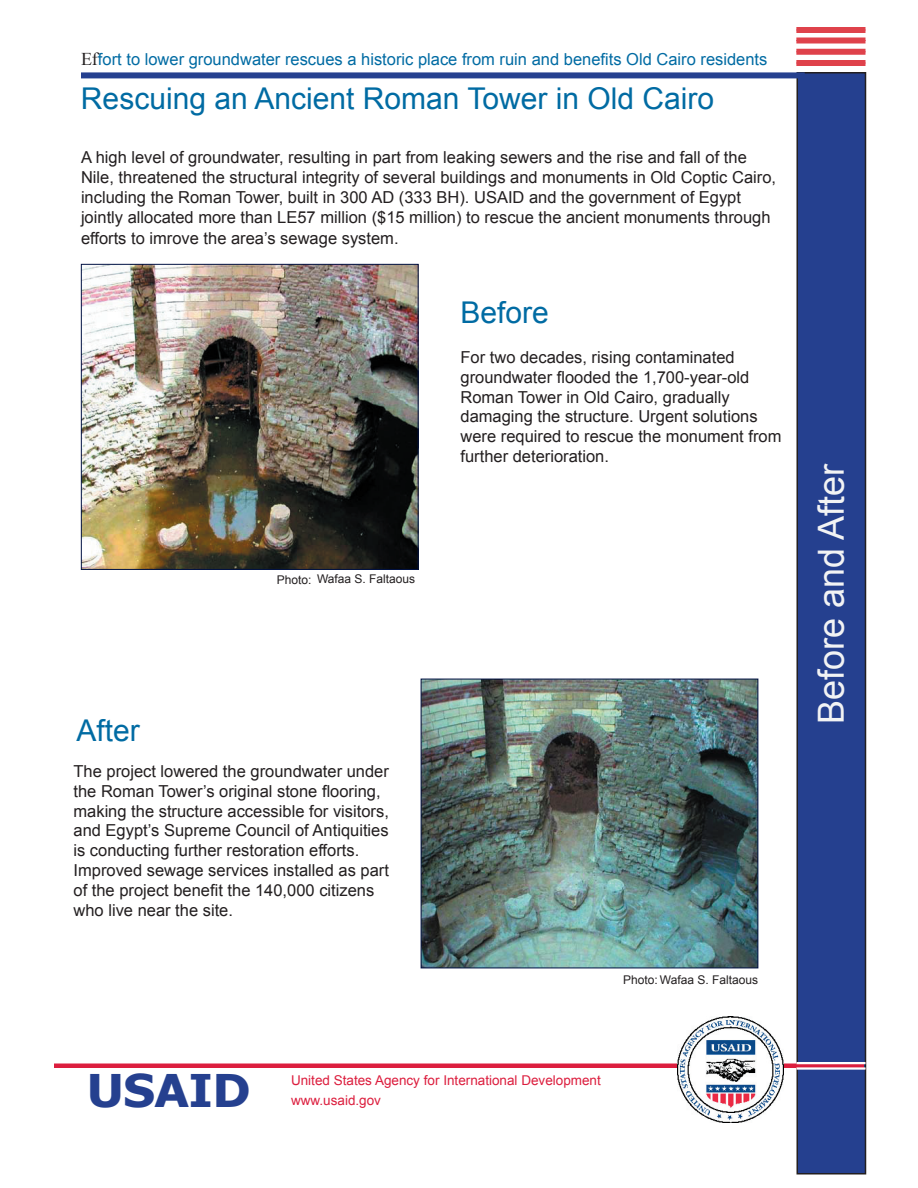
<style>
.page{position:relative;width:918px;height:1188px;background:#fff}
.page>*{position:absolute;margin:0;border:0;box-sizing:border-box;transform-origin:0 0}
.t1{font:700 45px "Tahoma";color:#25408f;scale:1.1 1}
.t2{font:36px "Arial";color:#f2f3f4}
.t3{font:30px "Arial";color:#006ba3}
.t4{font:16.5px/19.8px "Arial";color:#231f20}
.t5{font:16.5px "Arial";color:#006ba3}
.t6{font:13.5px "Arial";color:#dc1e3e}
.AfterPhotographsOrg{font:12px "Arial";color:#231f20}
.s1{font-family:"Times";font-size:18px;color:#231f20}
</style>
<div class="page">
<div style="left:797px;top:73px;width:69px;height:1101px;background:#25408f"></div>
<div style="left:796px;top:72px;width:70px;height:1102px;border:2px solid #231f20"></div>
<div style="left:81px;top:72px;width:724px;height:6px;background:#25408f"></div>
<hr style="left:54px;top:1064px;width:810px;height:4px;background:#dc1e3e">
<hr style="left:796px;top:1067px;width:70px;height:3px;background:#fff">
<img style="left:677px;top:1017px;width:106px;height:106px">
<div style="left:796px;top:60px;width:70px;height:6px;background:#df424b"></div>
<div style="left:796px;top:49px;width:69px;height:6px;background:#df424b"></div>
<div style="left:796px;top:38px;width:69px;height:6px;background:#df424b"></div>
<div style="left:796px;top:27px;width:69px;height:6px;background:#df424b"></div>
<hr style="left:796px;top:1062px;width:69px;height:2px;background:#fff">
<img style="left:423px;top:681px;width:333px;height:285px">
<div style="left:421px;top:679px;width:337px;height:289px;border:1px solid #001143"></div>
<img style="left:83px;top:266px;width:334px;height:302px">
<div style="left:81px;top:264px;width:338px;height:306px;border:1px solid #001143"></div>
<p class="t5" style="left:81px;top:47px;width:688px"><span class="s1">Ef</span>fort to lower groundwater rescues a historic place from ruin and benefits Old Cairo residents</p>
<p class="t3" style="left:81px;top:78px;width:635px">Rescuing an Ancient Roman Tower in Old Cairo</p>
<p class="t4" style="left:81px;top:148px;width:697px">A high level of groundwater, resulting in part from leaking sewers and the rise and fall of the Nile, threatened the structural integrity of several buildings and monuments in Old Coptic Cairo, including the Roman Tower, built in 300 AD (333 BH). USAID and the government of Egypt jointly allocated more than LE57 million ($15 million) to rescue the ancient monuments through</p>
<p class="t4" style="left:81px;top:229px;width:319px">efforts to imrove the area’s sewage system.</p>
<p class="t3" style="left:460px;top:292px;width:90px">Before</p>
<p class="AfterPhotographsOrg" style="left:317px;top:571px;width:100px">Wafaa S. Faltaous</p>
<p class="AfterPhotographsOrg" style="left:277px;top:571px;width:36px">Photo:</p>
<p class="t4" style="left:460px;top:347px;width:322px">For two decades, rising contaminated groundwater flooded the 1,700-year-old Roman Tower in Old Cairo, gradually damaging the structure. Urgent solutions were required to rescue the monument from further deterioration.</p>
<p class="t3" style="left:76px;top:710px;width:65px">After</p>
<p class="t4" style="left:73px;top:761px;width:317px">The project lowered the groundwater under the Roman Tower’s original stone flooring, making the structure accessible for visitors, and Egypt’s Supreme Council of Antiquities is conducting further restoration efforts.<br>Improved sewage services installed as part of the project benefit the 140,000 citizens who live near the site.</p>
<p class="AfterPhotographsOrg" style="left:623px;top:971px;width:137px">Photo: Wafaa S. Faltaous</p>
<p class="t1" style="left:87px;top:1059px;width:150px">USAID</p>
<p class="t6" style="left:291px;top:1071px;width:311px">United States Agency for International Development</p>
<p class="t6" style="left:291px;top:1091px;width:92px">www.usaid.gov</p>
<p class="t2" style="left:806px;top:724px;width:262px;rotate:-90deg">Before and After</p>
</div>
